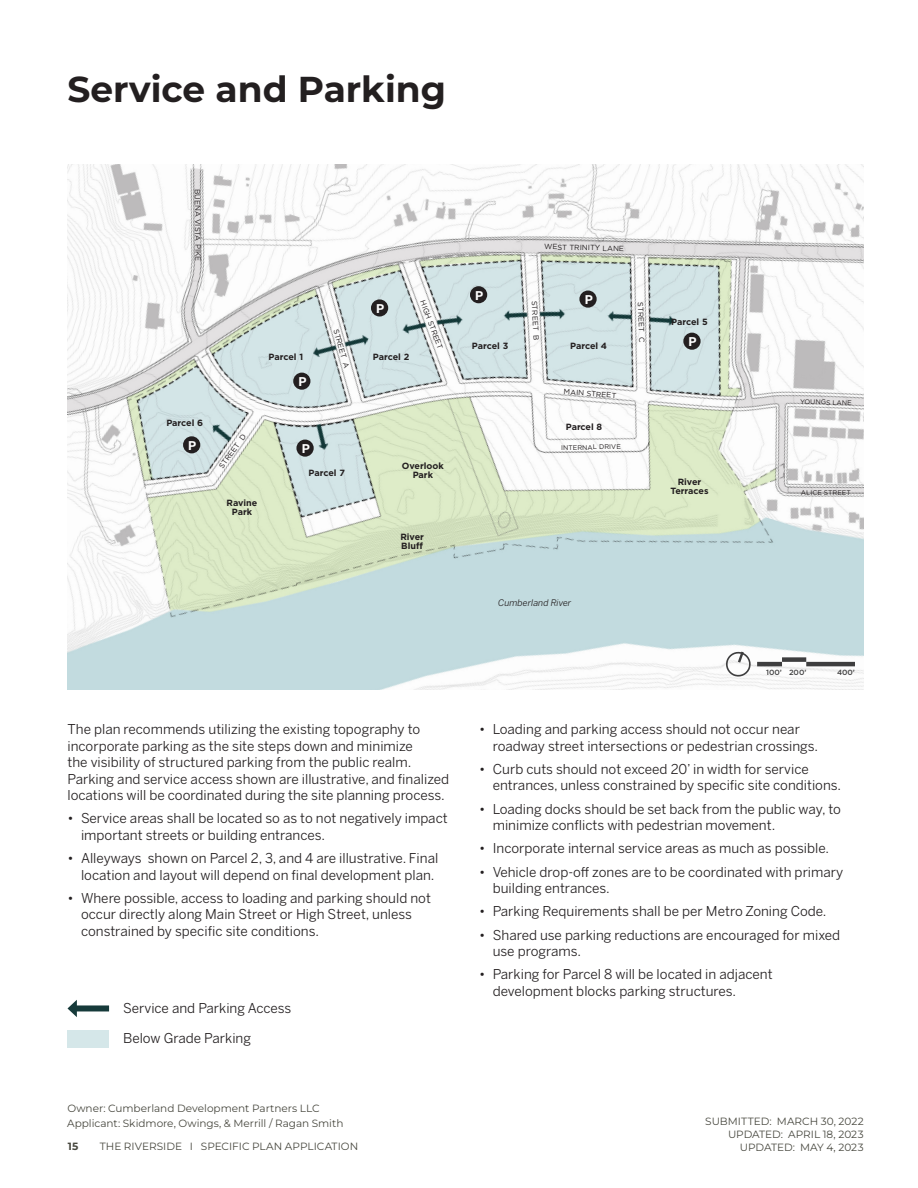
<style>
.page{position:relative;width:918px;height:1188px;background:#fff}
.page>*{position:absolute;margin:0;border:0;box-sizing:border-box;transform-origin:0 0}
.t1{font:700 36px "Montserrat";color:#231f20}
.t2{font:13.5px/16.5px "Benton Sans";color:#231f20}
.t3{font:700 12px "Benton Sans";color:#fff}
.t4{font:10.5px/12.6px "Montserrat";color:#48483f;text-align:right}
.t5{font:700 10.5px "Montserrat";color:#48483f}
.t6{font:700 9px/9px "Gotham";color:#231f20;text-align:center}
.t7{font:italic 9px "Benton Sans";color:#231f20}
.t8{font:7.5px "Gotham";letter-spacing:-.01em;color:#231f20}
.t9{font:500 7.5px "Gotham";color:#3e3e3f}
.t10{font:6.75px "Gotham";color:#231f20}
</style>
<div class="page">
<img style="left:68px;top:164px;width:796px;height:525px">
<div style="left:683px;top:333px;width:18px;height:17px;background:#231f20;border-radius:50%"></div>
<div style="left:579px;top:291px;width:18px;height:17px;background:#231f20;border-radius:50%"></div>
<div style="left:470px;top:286px;width:17px;height:17px;background:#231f20;border-radius:50%"></div>
<div style="left:371px;top:299px;width:17px;height:18px;background:#231f20;border-radius:50%"></div>
<div style="left:293px;top:373px;width:17px;height:17px;background:#231f20;border-radius:50%"></div>
<div style="left:296px;top:440px;width:18px;height:17px;background:#231f20;border-radius:50%"></div>
<div style="left:183px;top:436px;width:17px;height:17px;background:#231f20;border-radius:50%"></div>
<svg style="left:723px;top:649px;width:30px;height:28px"></svg>
<hr style="left:757px;top:662px;width:25px;height:4px;background:#3e3e3f">
<div style="left:782px;top:657px;width:24px;height:5px;background:#3e3e3f"></div>
<hr style="left:806px;top:662px;width:49px;height:4px;background:#3e3e3f">
<div style="left:74px;top:1005px;width:35px;height:6px;background:#163a3a"></div>
<svg style="left:68px;top:1000px;width:9px;height:17px"></svg>
<div style="left:68px;top:1030px;width:41px;height:17px;background:#d5e7e9"></div>
<p class="t1" style="left:68px;top:66px;width:380px">Service and Parking</p>
<p class="t8" style="left:203px;top:189px;width:74px;rotate:90deg">BUENA VISTA PIKE</p>
<p class="t6" style="left:166px;top:418px;width:38px">Parcel 6</p>
<p class="t8" style="left:544px;top:242px;width:81px;rotate:1deg">WEST TRINITY LANE</p>
<p class="t3" style="left:376px;top:301px;width:10px">P</p>
<p class="t8" style="left:341px;top:328px;width:42px;rotate:74deg">STREET A</p>
<p class="t6" style="left:269px;top:352px;width:36px">Parcel 1</p>
<p class="t6" style="left:373px;top:352px;width:38px">Parcel 2</p>
<p class="t3" style="left:298px;top:374px;width:10px">P</p>
<p class="t3" style="left:475px;top:288px;width:10px">P</p>
<p class="t3" style="left:585px;top:292px;width:10px">P</p>
<p class="t8" style="left:427px;top:299px;width:53px;rotate:70deg">HIGH STREET</p>
<p class="t8" style="left:539px;top:300px;width:41px;rotate:87deg">STREET B</p>
<p class="t6" style="left:472px;top:341px;width:38px">Parcel 3</p>
<p class="t6" style="left:570px;top:341px;width:39px">Parcel 4</p>
<p class="t8" style="left:564px;top:387px;width:54px;rotate:4deg">MAIN STREET</p>
<p class="t6" style="left:566px;top:422px;width:38px">Parcel 8</p>
<p class="t8" style="left:217px;top:465px;width:42px;rotate:-54deg">STREET D</p>
<p class="t3" style="left:188px;top:438px;width:10px">P</p>
<p class="t3" style="left:302px;top:441px;width:10px">P</p>
<p class="t10" style="left:561px;top:443px;width:61px;rotate:-1deg">INTERNAL DRIVE</p>
<p class="t6" style="left:402px;top:461px;width:44px">Overlook<br>Park</p>
<p class="t6" style="left:309px;top:469px;width:38px">Parcel 7</p>
<p class="t6" style="left:227px;top:498px;width:32px">Ravine</p>
<p class="t6" style="left:232px;top:507px;width:22px">Park</p>
<p class="t6" style="left:400px;top:532px;width:25px">River</p>
<p class="t6" style="left:401px;top:541px;width:23px">Bluff</p>
<p class="t8" style="left:645px;top:302px;width:41px;rotate:88deg">STREET C</p>
<p class="t7" style="left:498px;top:598px;width:75px">Cumberland River</p>
<p class="t6" style="left:671px;top:318px;width:38px">Parcel 5</p>
<p class="t3" style="left:689px;top:334px;width:10px">P</p>
<p class="t6" style="left:670px;top:477px;width:40px">River<br>Terraces</p>
<p class="t10" style="left:800px;top:397px;width:53px;rotate:2deg">YOUNGS LANE</p>
<p class="t10" style="left:801px;top:488px;width:51px">ALICE STREET</p>
<p class="t9" style="left:766px;top:667px;width:17px">100’</p>
<p class="t9" style="left:789px;top:667px;width:19px">200’</p>
<p class="t9" style="left:837px;top:667px;width:19px">400’</p>
<p class="t2" style="left:68px;top:721px;width:383px">The plan recommends utilizing the existing topography to incorporate parking as the site steps down and minimize<br>the visibility of structured parking from the public realm.<br>Parking and service access shown are illustrative, and finalized locations will be coordinated during the site planning process.</p>
<p class="t2" style="left:81px;top:810px;width:368px;text-indent:-14px">• Service areas shall be located so as to not negatively impact important streets or building entrances.</p>
<p class="t2" style="left:68px;top:850px;width:372px;text-align:right">• Alleyways shown on Parcel 2, 3, and 4 are illustrative. Final location and layout will depend on final development plan.</p>
<p class="t2" style="left:81px;top:890px;width:352px;text-indent:-14px">• Where possible, access to loading and parking should not occur directly along Main Street or High Street, unless constrained by specific site conditions.</p>
<p class="t2" style="left:123px;top:1000px;width:170px">Service and Parking Access</p>
<p class="t2" style="left:123px;top:1030px;width:129px">Below Grade Parking</p>
<p class="t4" style="left:67px;top:1101px;width:278px;line-height:15px;text-align:left">Owner: Cumberland Development Partners LLC<br>Applicant: Skidmore, Owings, &amp; Merrill / Ragan Smith</p>
<p class="t5" style="left:68px;top:1139px;width:12px">15</p>
<p class="t4" style="left:100px;top:1140px;width:260px">THE RIVERSIDE I SPECIFIC PLAN APPLICATION</p>
<p class="t2" style="left:493px;top:721px;width:327px;text-indent:-14px">• Loading and parking access should not occur near roadway street intersections or pedestrian crossings.</p>
<p class="t2" style="left:493px;top:761px;width:350px;text-indent:-14px">• Curb cuts should not exceed 20’ in width for service entrances, unless constrained by specific site conditions.</p>
<p class="t2" style="left:493px;top:800px;width:350px;text-indent:-14px">• Loading docks should be set back from the public way, to minimize conflicts with pedestrian movement.</p>
<p class="t2" style="left:479px;top:840px;width:351px">• Incorporate internal service areas as much as possible.</p>
<p class="t2" style="left:493px;top:863px;width:352px;text-indent:-14px">• Vehicle drop-off zones are to be coordinated with primary building entrances.</p>
<p class="t2" style="left:479px;top:903px;width:349px">• Parking Requirements shall be per Metro Zoning Code.</p>
<p class="t2" style="left:493px;top:926px;width:349px;text-indent:-14px">• Shared use parking reductions are encouraged for mixed use programs.</p>
<p class="t2" style="left:493px;top:966px;width:281px;text-indent:-14px">• Parking for Parcel 8 will be located in adjacent development blocks parking structures.</p>
<p class="t4" style="left:705px;top:1115px;width:160px">SUBMITTED: MARCH 30, 2022<br>UPDATED: APRIL 18, 2023<br>UPDATED: MAY 4, 2023</p>
</div>
